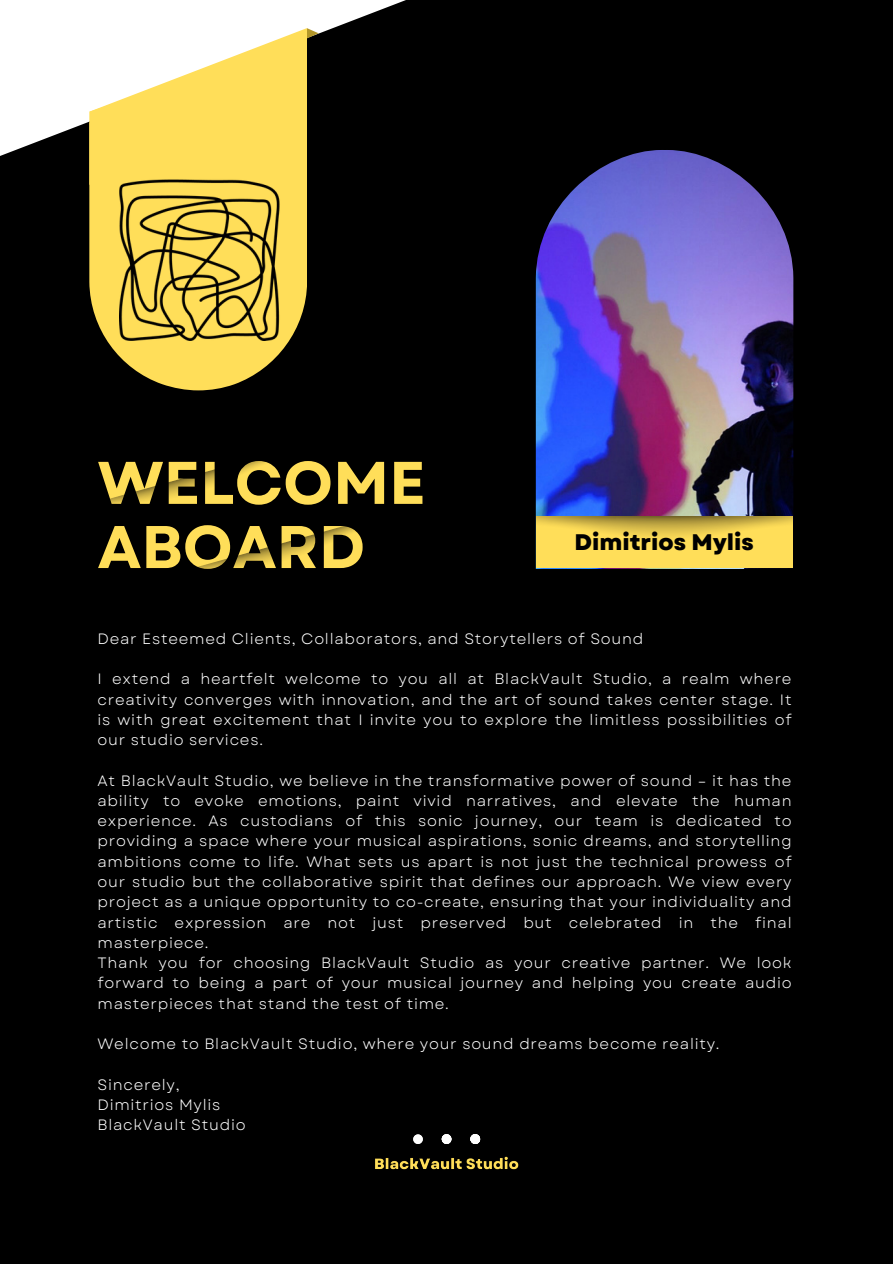
<style>
.page{position:relative;width:893px;height:1264px;background:#fff}
.page>*{position:absolute;margin:0;border:0;box-sizing:border-box;transform-origin:0 0}
.t1{font:700 60px "Garet";color:#ffde59}
.t2{font:800 22.5px "Garet";color:#000}
.t3{font:15px/20.2px "Garet";letter-spacing:.05em;color:#fff;text-align:justify}
</style>
<div class="page">
<div style="left:0;top:0;width:892px;height:1263px;background:#000"></div>
<img style="left:535px;top:150px;width:258px;height:419px">
<svg style="left:536px;top:516px;width:256px;height:52px;background:#efcf53"></svg>
<svg style="left:0;top:0;width:406px;height:156px;fill:#fff"></svg>
<svg style="left:89px;top:195px;width:218px;height:195px;fill:#ffde59"></svg>
<svg style="left:89px;top:28px;width:229px;height:167px;background:#f1db80"></svg>
<svg style="left:413px;top:1134px;width:10px;height:9px"></svg>
<svg style="left:442px;top:1134px;width:9px;height:9px"></svg>
<svg style="left:470px;top:1134px;width:10px;height:9px"></svg>
<img style="left:375px;top:1156px;width:144px;height:14px">
<img style="left:119px;top:172px;width:168px;height:168px">
<p class="t1" style="left:97px;top:439px;width:329px">WELCOME</p>
<p class="t1" style="left:97px;top:504px;width:269px">ABOARD</p>
<p class="t2" style="left:574px;top:525px;width:181px">Dimitrios Mylis</p>
<p class="t3" style="left:97px;top:628px;width:547px">Dear Esteemed Clients, Collaborators, and Storytellers of Sound</p>
<p class="t3" style="left:97px;top:669px;width:695px">I extend a heartfelt welcome to you all at BlackVault Studio, a realm where creativity converges with innovation, and the art of sound takes center stage. It is with great excitement that I invite you to explore the limitless possibilities of our studio services.</p>
<p class="t3" style="left:97px;top:770px;width:695px">At BlackVault Studio, we believe in the transformative power of sound – it has the ability to evoke emotions, paint vivid narratives, and elevate the human experience. As custodians of this sonic journey, our team is dedicated to providing a space where your musical aspirations, sonic dreams, and storytelling ambitions come to life. What sets us apart is not just the technical prowess of our studio but the collaborative spirit that defines our approach. We view every project as a unique opportunity to co-create, ensuring that your individuality and artistic expression are not just preserved but celebrated in the final masterpiece.</p>
<p class="t3" style="left:97px;top:952px;width:695px">Thank you for choosing BlackVault Studio as your creative partner. We look forward to being a part of your musical journey and helping you create audio masterpieces that stand the test of time.</p>
<p class="t3" style="left:97px;top:1033px;width:623px">Welcome to BlackVault Studio, where your sound dreams become reality.</p>
<p class="t3" style="left:97px;top:1074px;width:84px">Sincerely,</p>
<p class="t3" style="left:97px;top:1094px;width:124px">Dimitrios Mylis</p>
<p class="t3" style="left:97px;top:1114px;width:150px">BlackVault Studio</p>
</div>
